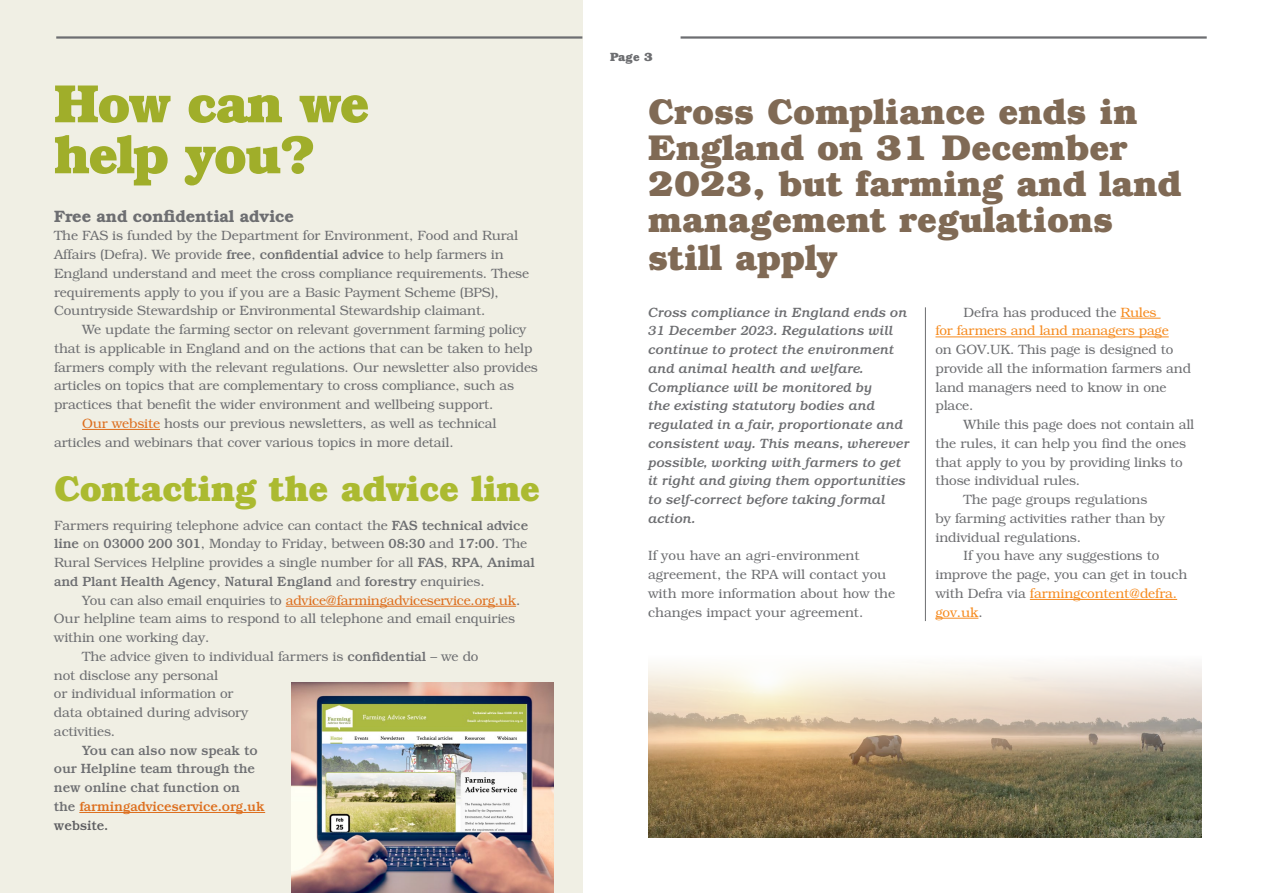
<style>
.page{position:relative;width:1263px;height:893px;background:#fff}
.page>*{position:absolute;margin:0;border:0;box-sizing:border-box;transform-origin:0 0}
.t1{font:700 54px/51px "Bookman Std";letter-spacing:-.03em;color:#abba30}
.t2{font:700 36px/36.5px "Bookman Std";color:#806a55}
.t3{font:700 36px "Bookman Std";letter-spacing:-.01em;color:#abba30}
.t4{font:600 16.5px "Bookman Std";letter-spacing:-.01em;color:#6d6e71}
.t5{font:300 13.5px/18.8px "Bookman Std";letter-spacing:-.01em;color:#6d6e71}
.t6{font:italic 500 13.5px/18.8px "Bookman Std";color:#6d6e71}
.t7{font:500 13.5px/18.8px "Bookman Std";letter-spacing:-.01em;color:#6d6e71}
.t8{font:300 13.5px/18.8px "Bookman Std";letter-spacing:-.01em;color:#f68b1f}
.t9{font:300 13.5px "Bookman Std";letter-spacing:-.015em;color:#dd6e1d}
.t10{font:700 12px "Bookman Std";color:#6d6e71}
.s1{font-weight:500}
.s2{color:#dd6e1d}
.s3{color:#6d6e71}
.s4{color:#5d5d60}
</style>
<div class="page">
<img style="left:648px;top:766px;width:554px;height:71px">
<svg style="left:582px;top:530px;width:620px;height:236px"></svg>
<div style="left:0;top:0;width:582px;height:893px;background:#f0efe4"></div>
<hr style="left:82px;top:429px;width:78px;height:1px;background:#dd6e1d">
<hr style="left:286px;top:606px;width:230px;height:1px;background:#dd6e1d">
<hr style="left:79px;top:812px;width:186px;height:1px;background:#dd6e1d">
<hr style="left:1120px;top:318px;width:40px;height:1px;background:#f68b1f">
<hr style="left:935px;top:337px;width:234px;height:1px;background:#f68b1f">
<hr style="left:1030px;top:599px;width:147px;height:1px;background:#f68b1f">
<hr style="left:935px;top:618px;width:43px;height:1px;background:#f68b1f">
<img style="left:291px;top:682px;width:263px;height:211px">
<hr style="left:56px;top:36px;width:526px;height:3px;background:#6d6e71">
<hr style="left:680px;top:36px;width:527px;height:3px;background:#6d6e71">
<hr style="left:925px;top:307px;width:1px;height:314px;background:#6d6e71">
<h1 class="t1" style="left:54px;top:77px;width:317px">How can we help you?</h1>
<p class="t4" style="left:54px;top:206px;width:242px">Free and confidential advice</p>
<p class="t5" style="left:54px;top:227px;width:477px">The FAS is funded by the Department for Environment, Food and Rural Affairs (Defra). We provide <span class="s1">free</span>, <span class="s1">confidential advice</span> to help farmers in England understand and meet the cross compliance requirements. These requirements apply to you if you are a Basic Payment Scheme (BPS), Countryside Stewardship or Environmental Stewardship claimant.</p>
<p class="t5" style="left:82px;top:320px;width:446px">We update the farming sector on relevant government farming policy</p>
<p class="t5" style="left:54px;top:339px;width:480px">that is applicable in England and on the actions that can be taken to help</p>
<p class="t5" style="left:54px;top:358px;width:485px">farmers comply with the relevant regulations. Our newsletter also provides</p>
<p class="t5" style="left:54px;top:377px;width:462px">articles on topics that are complementary to cross compliance, such as</p>
<p class="t5" style="left:54px;top:395px;width:441px">practices that benefit the wider environment and wellbeing support.</p>
<p class="t5" style="left:82px;top:414px;width:416px"><span class="s2">Our website</span> hosts our previous newsletters, as well as technical</p>
<p class="t5" style="left:54px;top:433px;width:401px">articles and webinars that cover various topics in more detail.</p>
<h2 class="t3" style="left:54px;top:466px;width:488px">Contacting the advice line</h2>
<p class="t5" style="left:54px;top:516px;width:482px">Farmers requiring telephone advice can contact the <span class="s1">FAS technical advice line</span> on <span class="s1">03000 200 301</span>, Monday to Friday, between <span class="s1">08:30</span> and <span class="s1">17:00</span>. The Rural Services Helpline provides a single number for all <span class="s1">FAS</span>, <span class="s1">RPA</span>, <span class="s1">Animal and Plant Health Agency</span>, <span class="s1">Natural England</span> and <span class="s1">forestry</span> enquiries.</p>
<p class="t9" style="left:82px;top:592px;width:440px"><span class="s3">You can also email enquiries to</span> advice@farmingadviceservice.org.uk<span class="s3">.</span></p>
<p class="t5" style="left:54px;top:610px;width:463px">Our helpline team aims to respond to all telephone and email enquiries</p>
<p class="t5" style="left:54px;top:628px;width:157px">within one working day.</p>
<p class="t5" style="left:82px;top:647px;width:398px">The advice given to individual farmers is <span class="s1">confidential</span> – we do</p>
<p class="t5" style="left:54px;top:666px;width:166px">not disclose any personal</p>
<p class="t5" style="left:54px;top:685px;width:181px">or individual information or</p>
<p class="t5" style="left:54px;top:703px;width:196px">data obtained during advisory</p>
<p class="t5" style="left:54px;top:722px;width:63px">activities.</p>
<p class="t7" style="left:54px;top:741px;width:213px;text-indent:28px">You can also now speak to our Helpline team through the new online chat function on<br>the <span class="s2">farmingadviceservice.org.uk </span><span class="s4">website.</span></p>
<p class="t10" style="left:610px;top:49px;width:44px">Page 3</p>
<h2 class="t2" style="left:648px;top:93px;width:535px">Cross Compliance ends in<br>England on 31 December<br>2023, but farming and land management regulations still apply</h2>
<p class="t6" style="left:648px;top:303px;width:263px">Cross compliance in England ends on 31 December 2023. Regulations will continue to protect the environment and animal health and welfare.<br>Compliance will be monitored by<br>the existing statutory bodies and regulated in a fair, proportionate and consistent way. This means, wherever possible, working with farmers to get it right and giving them opportunities to self-correct before taking formal action.</p>
<p class="t5" style="left:648px;top:547px;width:249px">If you have an agri-environment agreement, the RPA will contact you with more information about how the changes impact your agreement.</p>
<p class="t8" style="left:935px;top:303px;width:235px;text-indent:28px"><span class="s3">Defra has produced the</span> Rules for farmers and land managers page</p>
<p class="t5" style="left:935px;top:340px;width:257px">on GOV.UK. This page is designed to provide all the information farmers and land managers need to know in one place.</p>
<p class="t5" style="left:964px;top:415px;width:232px">While this page does not contain all</p>
<p class="t5" style="left:935px;top:434px;width:252px">the rules, it can help you find the ones</p>
<p class="t5" style="left:935px;top:453px;width:249px">that apply to you by providing links to</p>
<p class="t5" style="left:935px;top:472px;width:146px">those individual rules.</p>
<p class="t5" style="left:964px;top:490px;width:185px">The page groups regulations</p>
<p class="t5" style="left:935px;top:509px;width:231px">by farming activities rather than by</p>
<p class="t5" style="left:935px;top:528px;width:147px">individual regulations.</p>
<p class="t5" style="left:964px;top:547px;width:197px">If you have any suggestions to</p>
<p class="t5" style="left:935px;top:565px;width:253px">improve the page, you can get in touch</p>
<p class="t8" style="left:935px;top:584px;width:243px"><span class="s3">with Defra via</span> farmingcontent@defra.</p>
<p class="t8" style="left:935px;top:603px;width:49px">gov.uk<span class="s3">.</span></p>
</div>
